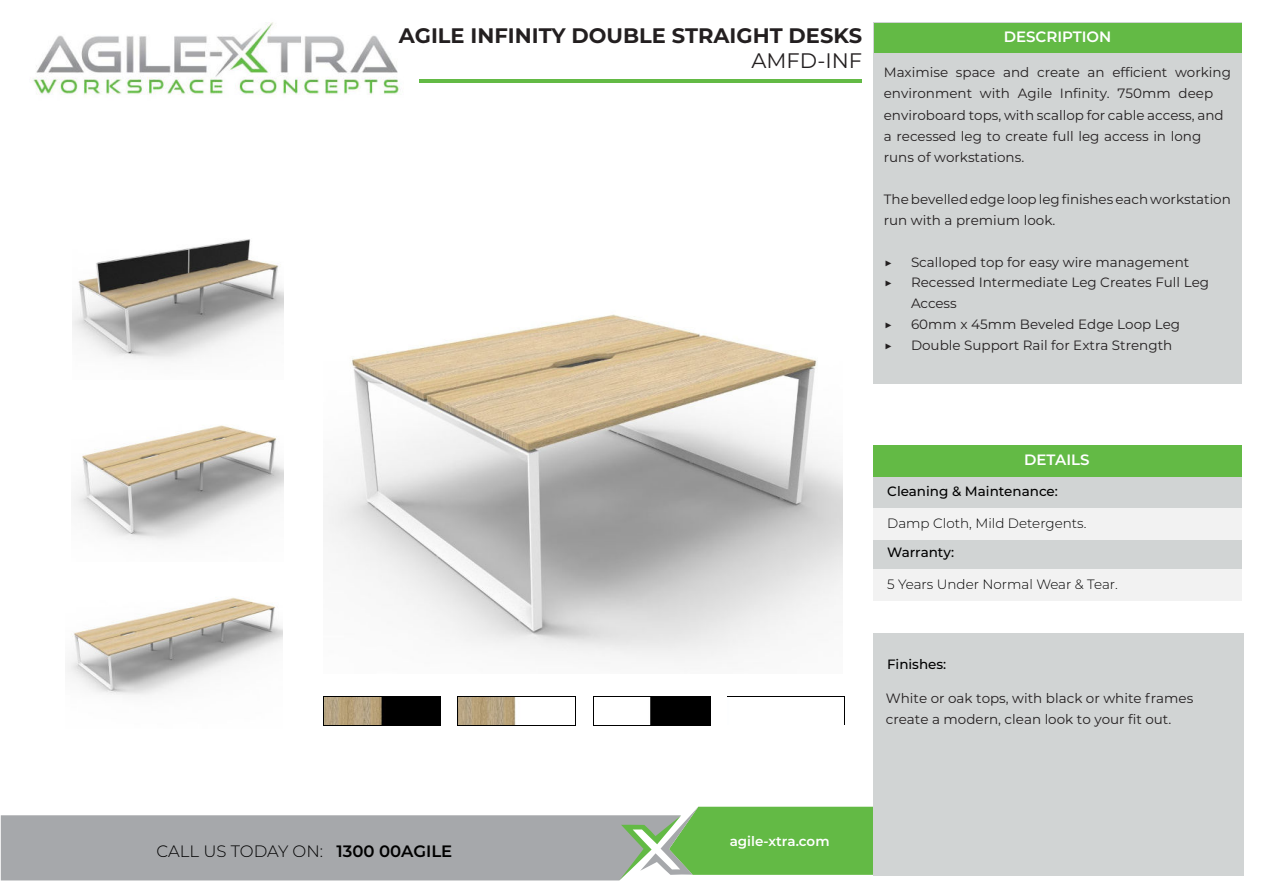
<style>
.page{position:relative;width:1263px;height:893px;background:#fff}
.page>*{position:absolute;margin:0;border:0;box-sizing:border-box;transform-origin:0 0}
.t1{font:700 21px "Montserrat";color:#231f20}
.t2{font:21px "Montserrat";color:#231f20}
.t3{font:300 16.5px "Montserrat";color:#000}
.t4{font:600 15px "Montserrat";color:#fff}
.t5{font:13.5px/21.1px "Montserrat";color:#231f20}
.t6{font:300 13.5px "Montserrat";color:#000}
.t7{font:500 13.5px "Montserrat";color:#000}
.t8{font:600 13.5px "Montserrat";color:#fff}
.s1{font-weight:600}
</style>
<div class="page">
<img style="left:727px;top:696px;width:117px;height:1px">
<img style="left:594px;top:697px;width:117px;height:29px">
<img style="left:458px;top:696px;width:117px;height:29px">
<img style="left:323px;top:696px;width:118px;height:29px">
<img style="left:33px;top:22px;width:403px;height:73px">
<div style="left:873px;top:22px;width:369px;height:361px;background:#d1d4d4"></div>
<div style="left:873px;top:476px;width:369px;height:32px;background:#d1d4d4"></div>
<div style="left:873px;top:537px;width:369px;height:32px;background:#d1d4d4"></div>
<div style="left:873px;top:508px;width:369px;height:31px;background:#f2f2f2"></div>
<div style="left:873px;top:569px;width:369px;height:31px;background:#f2f2f2"></div>
<div style="left:874px;top:23px;width:367px;height:29px;background:#63ba45"></div>
<div style="left:873px;top:445px;width:369px;height:31px;background:#63ba45"></div>
<svg style="left:1px;top:807px;width:872px;height:73px;background:#a3b6a0"></svg>
<hr style="left:420px;top:80px;width:442px;height:3px;background:#63ba45">
<div style="left:873px;top:633px;width:370px;height:242px;background:#d1d4d4"></div>
<img style="left:324px;top:697px;width:116px;height:27px">
<img style="left:459px;top:697px;width:116px;height:27px">
<img style="left:594px;top:698px;width:116px;height:27px">
<img style="left:67px;top:597px;width:216px;height:98px">
<img style="left:72px;top:239px;width:211px;height:302px">
<img style="left:323px;top:314px;width:519px;height:347px">
<h1 class="t1" style="left:399px;top:24px;width:465px">AGILE INFINITY DOUBLE STRAIGHT DESKS</h1>
<h1 class="t2" style="left:751px;top:53px;width:112px">AMFD-INF</h1>
<p class="t4" style="left:1004px;top:30px;width:109px">DESCRIPTION</p>
<p class="t5" style="left:884px;top:63px;width:349px">Maximise space and create an efficient working environment with Agile Infinity. 750mm deep enviroboard tops, with scallop for cable access, and a recessed leg to create full leg access in long runs of workstations.</p>
<p class="t5" style="left:884px;top:190px;width:349px">The bevelled edge loop leg finishes each workstation run with a premium look.</p>
<p class="t5" style="left:884px;top:253px;width:10px">▶</p>
<p class="t5" style="left:911px;top:253px;width:280px">Scalloped top for easy wire management</p>
<p class="t5" style="left:884px;top:273px;width:10px">▶</p>
<p class="t5" style="left:911px;top:273px;width:300px">Recessed Intermediate Leg Creates Full Leg<br>Access</p>
<p class="t5" style="left:884px;top:315px;width:10px">▶</p>
<p class="t5" style="left:911px;top:315px;width:271px">60mm x 45mm Beveled Edge Loop Leg</p>
<p class="t5" style="left:884px;top:336px;width:10px">▶</p>
<p class="t5" style="left:911px;top:336px;width:263px">Double Support Rail for Extra Strength</p>
<p class="t4" style="left:1024px;top:453px;width:67px">DETAILS</p>
<p class="t7" style="left:887px;top:486px;width:172px">Cleaning &amp; Maintenance:</p>
<p class="t6" style="left:887px;top:518px;width:201px">Damp Cloth, Mild Detergents.</p>
<p class="t7" style="left:887px;top:547px;width:68px">Warranty:</p>
<p class="t6" style="left:887px;top:579px;width:232px">5 Years Under Normal Wear &amp; Tear.</p>
<p class="t7" style="left:887px;top:658px;width:61px">Finishes:</p>
<p class="t5" style="left:886px;top:689px;width:309px">White or oak tops, with black or white frames create a modern, clean look to your fit out.</p>
<p class="t3" style="left:157px;top:844px;width:297px">CALL US TODAY ON: <span class="s1">1300 00AGILE</span></p>
<p class="t8" style="left:730px;top:836px;width:101px">agile-xtra.com</p>
</div>
